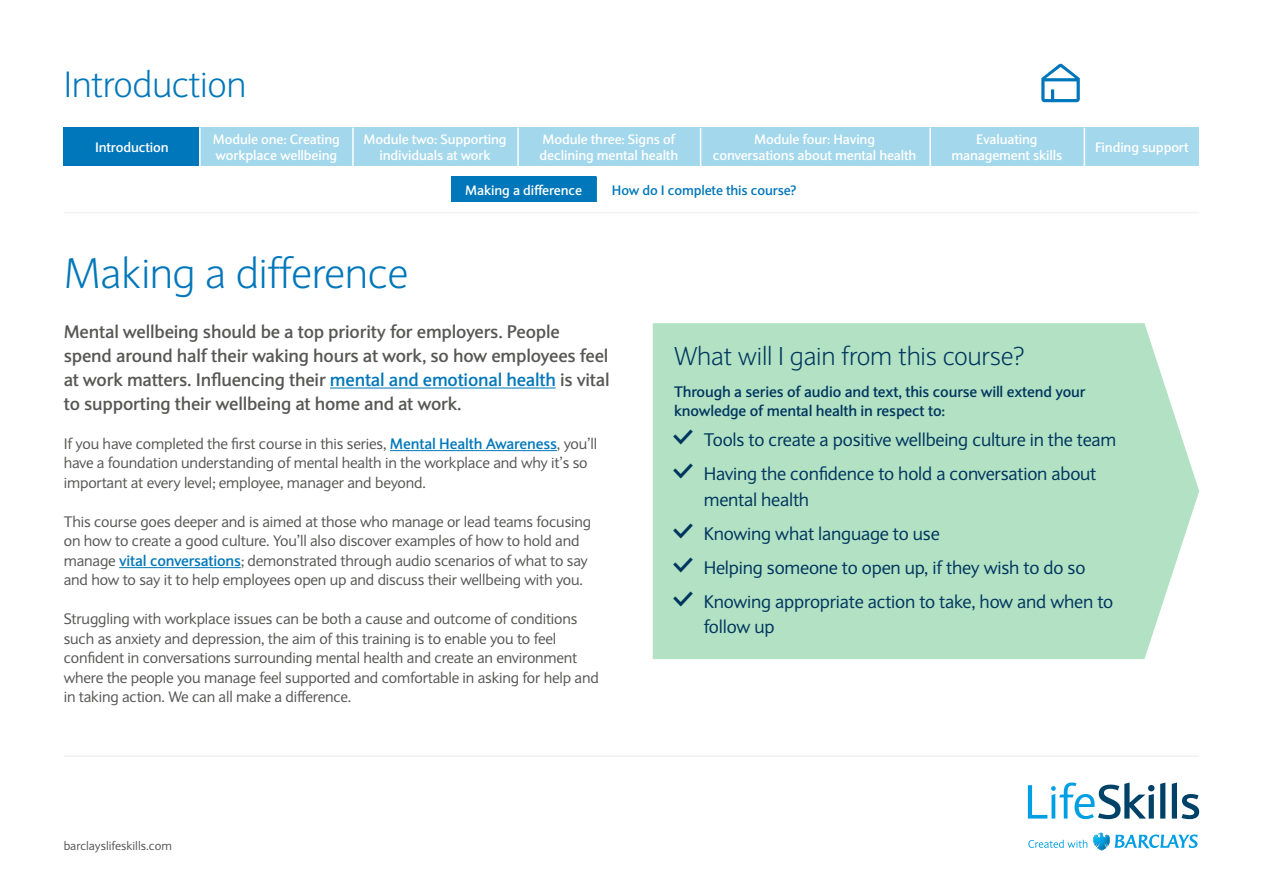
<style>
.page{position:relative;width:1263px;height:893px;background:#fff}
.page>*{position:absolute;margin:0;border:0;box-sizing:border-box;transform-origin:0 0}
.t1{font:300 42px "Expert Sans";letter-spacing:-.01em;color:#0077ba}
.t2{font:300 36px "Expert Sans";letter-spacing:-.01em;color:#0077ba}
.t3{font:300 25.5px "Expert Sans";letter-spacing:-.01em;color:#00365e}
.t4{font:18px/34px "Expert Sans";letter-spacing:-.01em;color:#00365e}
.t5{font:700 18px/24px "Expert Sans";letter-spacing:-.01em;color:#575756}
.t6{font:15px/19.5px "Expert Sans";letter-spacing:-.01em;color:#575756}
.t7{font:700 15px/19.5px "Expert Sans";letter-spacing:-.01em;color:#00365e}
.t8{font:700 13.5px/16.5px "Expert Sans";letter-spacing:-.01em;color:#fff;text-align:center}
.t9{font:700 13.5px "Expert Sans";letter-spacing:-.01em;color:#0077ba}
.t10{font:12px "Expert Sans";color:#575756}
.s1{color:#0077ba}
.s2{font-weight:700;color:#0077ba}
</style>
<div class="page">
<svg style="left:1028px;top:840px;width:59px;height:8px"></svg>
<svg style="left:1028px;top:782px;width:126px;height:37px"></svg>
<svg style="left:1160px;top:782px;width:5px;height:37px"></svg>
<svg style="left:1172px;top:782px;width:27px;height:37px"></svg>
<svg style="left:1093px;top:833px;width:104px;height:17px"></svg>
<svg style="left:1041px;top:63px;width:39px;height:39px"></svg>
<div style="left:64px;top:128px;width:136px;height:38px;background:#0077ba"></div>
<div style="left:200px;top:128px;width:153px;height:38px;background:#a3d7eb"></div>
<div style="left:352px;top:128px;width:166px;height:38px;background:#a3d7eb"></div>
<div style="left:518px;top:128px;width:182px;height:38px;background:#a3d7eb"></div>
<div style="left:929px;top:128px;width:155px;height:38px;background:#a3d7eb"></div>
<hr style="left:199px;top:128px;width:2px;height:38px;background:#fff">
<hr style="left:352px;top:128px;width:2px;height:38px;background:#fff">
<hr style="left:517px;top:128px;width:2px;height:38px;background:#fff">
<hr style="left:64px;top:212px;width:1135px;height:1px;background:#f2f2f2">
<hr style="left:64px;top:755px;width:1135px;height:2px;background:#f2f2f2">
<div style="left:1084px;top:128px;width:115px;height:38px;background:#a3d7eb"></div>
<div style="left:451px;top:176px;width:145px;height:26px;background:#0077ba"></div>
<svg style="left:596px;top:176px;width:1px;height:26px"></svg>
<div style="left:700px;top:128px;width:229px;height:38px;background:#a3d7eb"></div>
<hr style="left:700px;top:128px;width:1px;height:38px;background:#fff">
<hr style="left:929px;top:128px;width:2px;height:38px;background:#fff">
<hr style="left:1084px;top:128px;width:1px;height:38px;background:#fff">
<div style="left:653px;top:323px;width:546px;height:336px;background:#b2e1c4"></div>
<hr style="left:330px;top:388px;width:226px;height:1px;background:#0077ba">
<hr style="left:390px;top:450px;width:167px;height:1px;background:#0077ba">
<hr style="left:119px;top:567px;width:122px;height:1px;background:#0077ba">
<svg style="left:673px;top:429px;width:20px;height:16px"></svg>
<svg style="left:673px;top:463px;width:20px;height:16px"></svg>
<svg style="left:673px;top:523px;width:20px;height:15px"></svg>
<svg style="left:673px;top:557px;width:20px;height:15px"></svg>
<svg style="left:673px;top:591px;width:20px;height:15px"></svg>
<h2 class="t2" style="left:64px;top:63px;width:184px">Introduction</h2>
<p class="t8" style="left:95px;top:139px;width:75px">Introduction</p>
<p class="t8" style="left:213px;top:130px;width:128px;text-align:left">Module one: Creating workplace wellbeing</p>
<p class="t8" style="left:364px;top:130px;width:145px">Module two: Supporting individuals at work</p>
<p class="t8" style="left:540px;top:130px;width:140px;text-align:left">Module three: Signs of declining mental health</p>
<p class="t8" style="left:951px;top:130px;width:112px">Evaluating management skills</p>
<p class="t8" style="left:1095px;top:139px;width:95px">Finding support</p>
<p class="t8" style="left:465px;top:181px;width:118px">Making a difference</p>
<p class="t9" style="left:612px;top:181px;width:186px">How do I complete this course?</p>
<p class="t8" style="left:713px;top:130px;width:205px">Module four: Having conversations about mental health</p>
<h1 class="t1" style="left:64px;top:248px;width:346px">Making a difference</h1>
<p class="t5" style="left:64px;top:319px;width:547px">Mental wellbeing should be a top priority for employers. People spend around half their waking hours at work, so how employees feel at work matters. Influencing their <span class="s1">mental and emotional health</span> is vital to supporting their wellbeing at home and at work.</p>
<p class="t6" style="left:64px;top:433px;width:535px">If you have completed the first course in this series, <span class="s2">Mental Health Awareness</span>, you’ll have a foundation understanding of mental health in the workplace and why it’s so important at every level; employee, manager and beyond.</p>
<p class="t6" style="left:64px;top:511px;width:529px">This course goes deeper and is aimed at those who manage or lead teams focusing on how to create a good culture. You’ll also discover examples of how to hold and manage <span class="s2">vital conversations</span>; demonstrated through audio scenarios of what to say and how to say it to help employees open up and discuss their wellbeing with you.</p>
<p class="t6" style="left:64px;top:609px;width:536px">Struggling with workplace issues can be both a cause and outcome of conditions such as anxiety and depression, the aim of this training is to enable you to feel confident in conversations surrounding mental health and create an environment where the people you manage feel supported and comfortable in asking for help and in taking action. We can all make a difference.</p>
<p class="t10" style="left:64px;top:839px;width:110px">barclayslifeskills.com</p>
<h3 class="t3" style="left:674px;top:340px;width:352px">What will I gain from this course?</h3>
<p class="t7" style="left:674px;top:381px;width:413px">Through a series of audio and text, this course will extend your knowledge of mental health in respect to:</p>
<p class="t4" style="left:704px;top:423px;width:414px">Tools to create a positive wellbeing culture in the team<br>Having the confidence to hold a conversation about</p>
<p class="t4" style="left:704px;top:482px;width:411px">mental health<br>Knowing what language to use<br>Helping someone to open up, if they wish to do so Knowing appropriate action to take, how and when to</p>
<p class="t4" style="left:704px;top:610px;width:72px">follow up</p>
</div>
